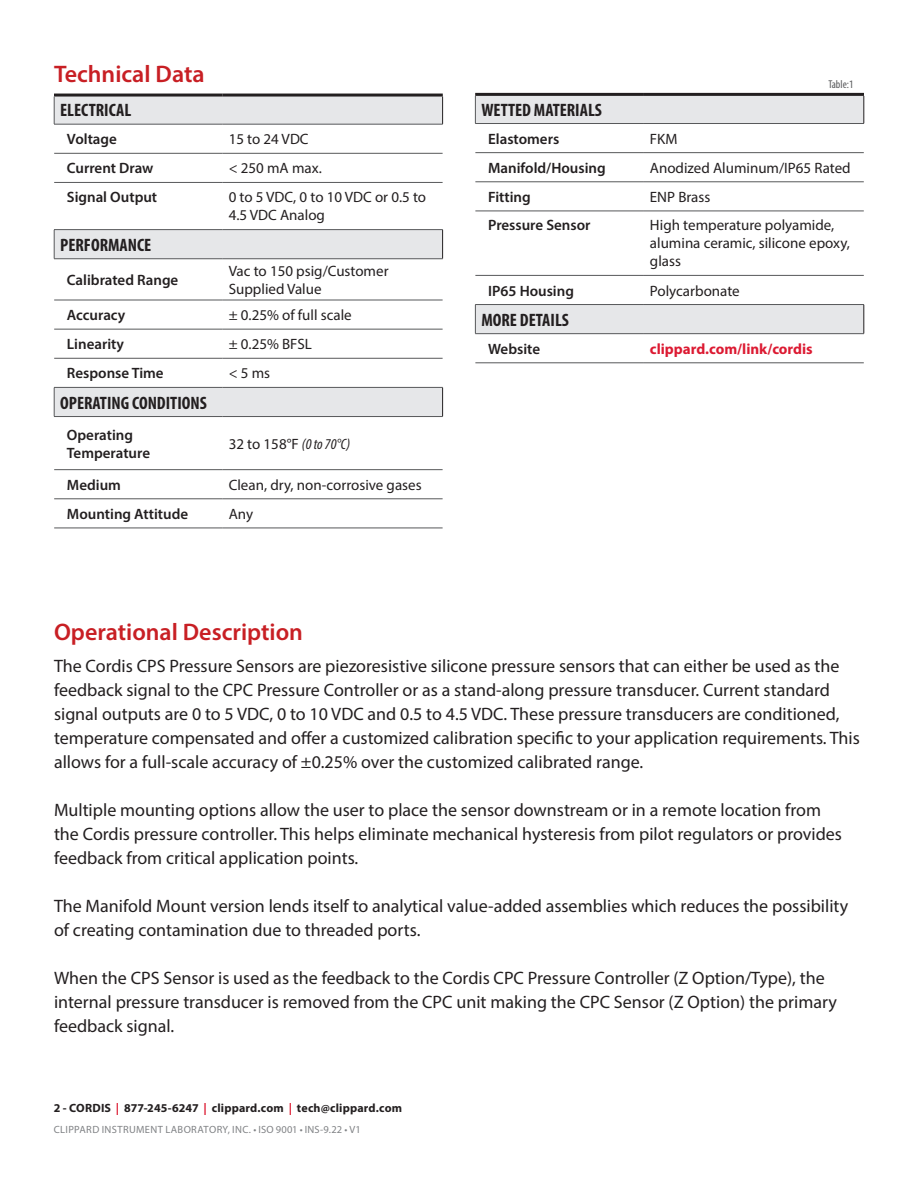
<style>
.page{position:relative;width:918px;height:1188px;background:#fff}
.page>*{position:absolute;margin:0;border:0;box-sizing:border-box;transform-origin:0 0}
.t1{font:600 24px "Myriad Pro";color:#c81f24}
.t2{font:18px/24px "Myriad Pro";color:#231f20}
.t3{font:700 condensed 18px "Myriad Pro";color:#231f20}
.t4{font:15px/18px "Myriad Pro";color:#231f20}
.t5{font:600 15px/18px "Myriad Pro";color:#231f20}
.t6{font:700 15px "Myriad Pro";color:#dc1a32}
.t7{font:700 12px "Myriad Pro";letter-spacing:.015em;color:#231f20}
.t8{font:condensed 11.4px "Myriad Pro";color:#57585a}
.t9{font:10.5px "Myriad Pro";letter-spacing:.03em;color:#808285}
.s1{font-style:italic;font-stretch:condensed}
.s2{color:#dc1a32}
</style>
<div class="page">
<svg style="left:54px;top:97px;width:389px;height:319px"></svg>
<svg style="left:442px;top:97px;width:1px;height:27px"></svg>
<svg style="left:442px;top:230px;width:1px;height:28px"></svg>
<svg style="left:442px;top:388px;width:1px;height:28px"></svg>
<svg style="left:54px;top:230px;width:1px;height:28px"></svg>
<svg style="left:54px;top:388px;width:1px;height:28px"></svg>
<hr style="left:54px;top:94px;width:169px;height:3px;background:#231f20">
<hr style="left:223px;top:94px;width:220px;height:3px;background:#231f20">
<svg style="left:54px;top:97px;width:1px;height:27px"></svg>
<hr style="left:54px;top:124px;width:169px;height:1px;background:#57585a">
<hr style="left:223px;top:124px;width:220px;height:1px;background:#57585a">
<hr style="left:54px;top:153px;width:169px;height:1px;background:#57585a">
<hr style="left:223px;top:153px;width:220px;height:1px;background:#57585a">
<hr style="left:54px;top:182px;width:169px;height:1px;background:#57585a">
<hr style="left:223px;top:182px;width:220px;height:1px;background:#57585a">
<hr style="left:54px;top:229px;width:169px;height:1px;background:#57585a">
<hr style="left:223px;top:229px;width:220px;height:1px;background:#57585a">
<hr style="left:54px;top:258px;width:169px;height:1px;background:#57585a">
<hr style="left:223px;top:258px;width:220px;height:1px;background:#57585a">
<hr style="left:54px;top:300px;width:169px;height:1px;background:#57585a">
<hr style="left:223px;top:300px;width:220px;height:1px;background:#57585a">
<hr style="left:54px;top:329px;width:169px;height:1px;background:#57585a">
<hr style="left:223px;top:329px;width:220px;height:1px;background:#57585a">
<hr style="left:54px;top:358px;width:169px;height:1px;background:#57585a">
<hr style="left:223px;top:358px;width:220px;height:1px;background:#57585a">
<hr style="left:54px;top:387px;width:169px;height:1px;background:#57585a">
<hr style="left:223px;top:387px;width:220px;height:1px;background:#57585a">
<hr style="left:54px;top:416px;width:169px;height:1px;background:#57585a">
<hr style="left:223px;top:416px;width:220px;height:1px;background:#57585a">
<hr style="left:54px;top:469px;width:169px;height:1px;background:#57585a">
<hr style="left:223px;top:469px;width:220px;height:1px;background:#57585a">
<hr style="left:54px;top:499px;width:169px;height:1px;background:#57585a">
<hr style="left:223px;top:499px;width:220px;height:1px;background:#57585a">
<hr style="left:54px;top:528px;width:169px;height:1px;background:#57585a">
<hr style="left:223px;top:528px;width:220px;height:1px;background:#57585a">
<svg style="left:475px;top:96px;width:389px;height:237px"></svg>
<svg style="left:864px;top:96px;width:1px;height:27px"></svg>
<svg style="left:864px;top:305px;width:1px;height:28px"></svg>
<svg style="left:475px;top:305px;width:1px;height:28px"></svg>
<hr style="left:475px;top:93px;width:169px;height:3px;background:#231f20">
<hr style="left:644px;top:93px;width:220px;height:3px;background:#231f20">
<svg style="left:475px;top:96px;width:1px;height:27px"></svg>
<hr style="left:475px;top:123px;width:169px;height:1px;background:#57585a">
<hr style="left:644px;top:123px;width:220px;height:1px;background:#57585a">
<hr style="left:475px;top:152px;width:169px;height:1px;background:#57585a">
<hr style="left:644px;top:152px;width:220px;height:1px;background:#57585a">
<hr style="left:475px;top:182px;width:169px;height:1px;background:#57585a">
<hr style="left:644px;top:182px;width:220px;height:1px;background:#57585a">
<hr style="left:475px;top:211px;width:169px;height:1px;background:#57585a">
<hr style="left:644px;top:211px;width:220px;height:1px;background:#57585a">
<hr style="left:475px;top:275px;width:169px;height:1px;background:#57585a">
<hr style="left:644px;top:275px;width:220px;height:1px;background:#57585a">
<hr style="left:475px;top:304px;width:169px;height:1px;background:#57585a">
<hr style="left:644px;top:304px;width:220px;height:1px;background:#57585a">
<hr style="left:475px;top:333px;width:169px;height:1px;background:#57585a">
<hr style="left:644px;top:333px;width:220px;height:1px;background:#57585a">
<hr style="left:475px;top:363px;width:169px;height:1px;background:#57585a">
<hr style="left:644px;top:363px;width:220px;height:1px;background:#57585a">
<p class="t1" style="left:54px;top:59px;width:152px">Technical Data</p>
<p class="t3" style="left:60px;top:99px;width:73px">ELECTRICAL</p>
<p class="t5" style="left:67px;top:130px;width:51px">Voltage</p>
<p class="t4" style="left:229px;top:130px;width:81px">15 to 24 VDC</p>
<p class="t5" style="left:67px;top:159px;width:88px">Current Draw</p>
<p class="t4" style="left:229px;top:159px;width:95px">&lt; 250 mA max.</p>
<p class="t5" style="left:67px;top:188px;width:92px">Signal Output</p>
<p class="t4" style="left:229px;top:188px;width:199px">0 to 5 VDC, 0 to 10 VDC or 0.5 to<br>4.5 VDC Analog</p>
<p class="t3" style="left:60px;top:234px;width:93px">PERFORMANCE</p>
<p class="t5" style="left:67px;top:271px;width:113px">Calibrated Range</p>
<p class="t4" style="left:229px;top:262px;width:161px">Vac to 150 psig/Customer<br>Supplied Value</p>
<p class="t5" style="left:67px;top:306px;width:60px">Accuracy</p>
<p class="t4" style="left:229px;top:306px;width:125px">± 0.25% of full scale</p>
<p class="t5" style="left:67px;top:335px;width:59px">Linearity</p>
<p class="t4" style="left:229px;top:335px;width:85px">± 0.25% BFSL</p>
<p class="t5" style="left:67px;top:364px;width:98px">Response Time</p>
<p class="t4" style="left:229px;top:364px;width:43px">&lt; 5 ms</p>
<p class="t3" style="left:60px;top:391px;width:148px">OPERATING CONDITIONS</p>
<p class="t5" style="left:67px;top:425px;width:85px">Operating<br>Temperature</p>
<p class="t4" style="left:229px;top:434px;width:123px">32 to 158°F <span class="s1">(0 to 70°C)</span></p>
<p class="t5" style="left:67px;top:475px;width:56px">Medium</p>
<p class="t4" style="left:229px;top:476px;width:194px">Clean, dry, non-corrosive gases</p>
<p class="t5" style="left:67px;top:505px;width:123px">Mounting Attitude</p>
<p class="t4" style="left:229px;top:505px;width:26px">Any</p>
<p class="t1" style="left:54px;top:616px;width:251px">Operational Description</p>
<p class="t8" style="left:828px;top:77px;width:26px">Table:1</p>
<p class="t3" style="left:481px;top:98px;width:122px">WETTED MATERIALS</p>
<p class="t5" style="left:488px;top:129px;width:73px">Elastomers</p>
<p class="t4" style="left:650px;top:129px;width:29px">FKM</p>
<p class="t5" style="left:488px;top:158px;width:119px">Manifold/Housing</p>
<p class="t4" style="left:650px;top:159px;width:202px">Anodized Aluminum/IP65 Rated</p>
<p class="t5" style="left:488px;top:188px;width:44px">Fitting</p>
<p class="t4" style="left:650px;top:188px;width:62px">ENP Brass</p>
<p class="t5" style="left:488px;top:216px;width:104px">Pressure Sensor</p>
<p class="t4" style="left:650px;top:216px;width:202px">High temperature polyamide, alumina ceramic, silicone epoxy, glass</p>
<p class="t5" style="left:488px;top:281px;width:87px">IP65 Housing</p>
<p class="t4" style="left:650px;top:281px;width:91px">Polycarbonate</p>
<p class="t3" style="left:481px;top:309px;width:89px">MORE DETAILS</p>
<p class="t5" style="left:488px;top:339px;width:53px">Website</p>
<p class="t6" style="left:650px;top:339px;width:164px">clippard.com/link/cordis</p>
<p class="t2" style="left:54px;top:654px;width:807px">The Cordis CPS Pressure Sensors are piezoresistive silicone pressure sensors that can either be used as the feedback signal to the CPC Pressure Controller or as a stand-along pressure transducer. Current standard signal outputs are 0 to 5 VDC, 0 to 10 VDC and 0.5 to 4.5 VDC. These pressure transducers are conditioned, temperature compensated and offer a customized calibration specific to your application requirements. This allows for a full-scale accuracy of ±0.25% over the customized calibrated range.</p>
<p class="t2" style="left:54px;top:798px;width:790px">Multiple mounting options allow the user to place the sensor downstream or in a remote location from the Cordis pressure controller. This helps eliminate mechanical hysteresis from pilot regulators or provides feedback from critical application points.</p>
<p class="t2" style="left:54px;top:894px;width:796px">The Manifold Mount version lends itself to analytical value-added assemblies which reduces the possibility of creating contamination due to threaded ports.</p>
<p class="t2" style="left:54px;top:966px;width:784px">When the CPS Sensor is used as the feedback to the Cordis CPC Pressure Controller (Z Option/Type), the internal pressure transducer is removed from the CPC unit making the CPC Sensor (Z Option) the primary feedback signal.</p>
<p class="t7" style="left:54px;top:1100px;width:350px">2 - CORDIS <span class="s2">|</span> 877-245-6247 <span class="s2">|</span> clippard.com <span class="s2">|</span> tech@clippard.com</p>
<p class="t9" style="left:54px;top:1123px;width:308px">CLIPPARD INSTRUMENT LABORATORY, INC. • ISO 9001 • INS-9.22 • V1</p>
</div>
